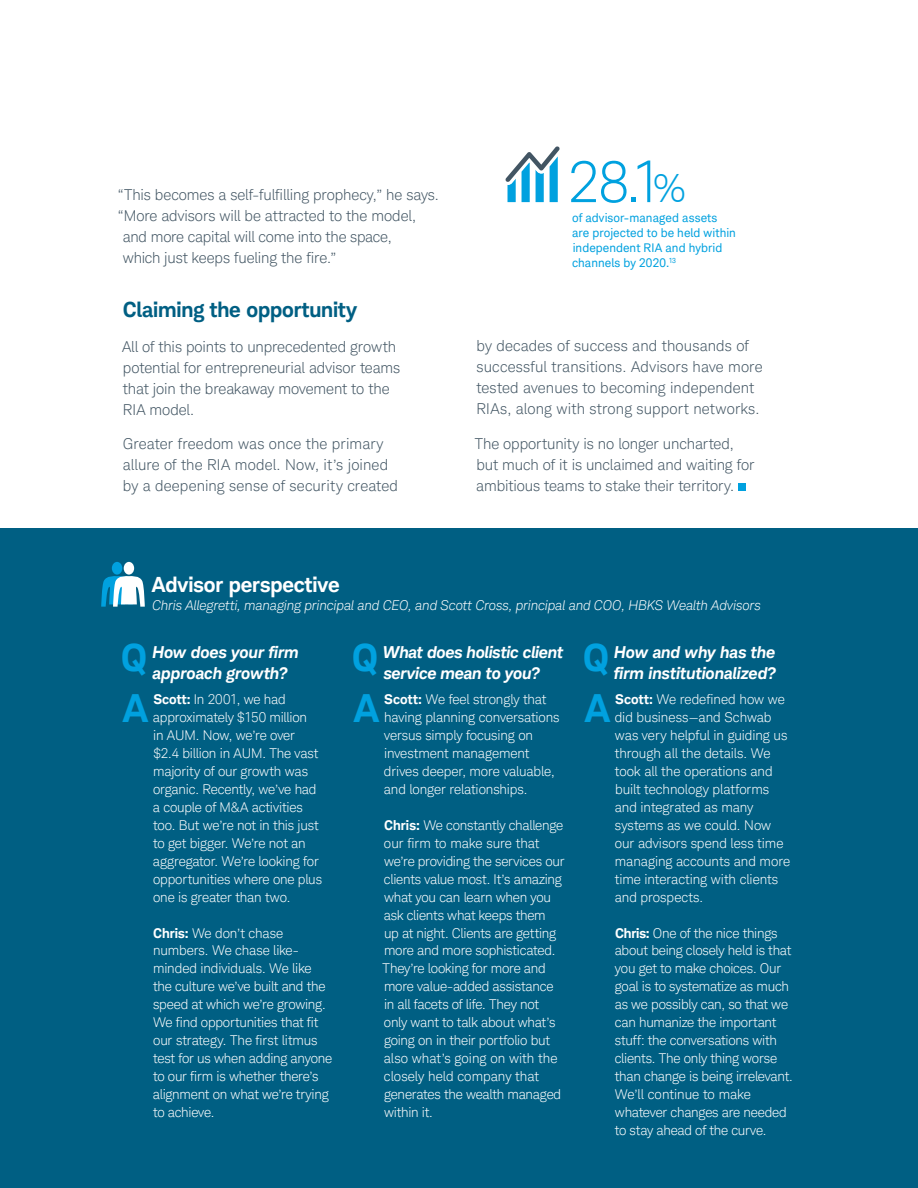
<style>
.page{position:relative;width:918px;height:1188px;background:#fff}
.page>*{position:absolute;margin:0;border:0;box-sizing:border-box;transform-origin:0 0}
.t1{font:300 57px "Charles Modern";color:#00a1df}
.t2{font:700 38.85px "Charles Modern";color:#00a1df}
.t3{font:700 37.65px "Charles Modern";color:#00a1df}
.t4{font:700 21px "Charles Modern";letter-spacing:-.005em;color:#005f83}
.t5{font:700 21px "Charles Modern";letter-spacing:-.005em;color:#fff}
.t6{font:italic 700 16.5px/21px "Charles Modern";letter-spacing:-.005em;color:#fff}
.t7{font:300 15px/21px "Charles Modern";color:#425563}
.t8{font:300 13.5px/18px "Charles Modern";letter-spacing:-.01em;color:#fff}
.t9{font:italic 300 13.5px "Charles Modern";letter-spacing:-.005em;color:#fff}
.t10{font:12px/15px "Charles Modern";letter-spacing:.01em;color:#00a1df}
.s1{font-size:39px}
.s2{font-weight:700}
</style>
<div class="page">
<div style="left:738px;top:483px;width:8px;height:8px;background:#00a1df"></div>
<svg style="left:506px;top:146px;width:54px;height:56px"></svg>
<div style="left:0;top:528px;width:918px;height:660px;background:#005f83"></div>
<div style="left:112px;top:562px;width:10px;height:13px;background:#00a1df;border-radius:50%"></div>
<svg style="left:101px;top:576px;width:44px;height:31px"></svg>
<div style="left:124px;top:562px;width:10px;height:13px;background:#fff;border-radius:50%"></div>
<p class="t7" style="left:118px;top:184px;width:323px">“This becomes a self-fulfilling prophecy,” he says.</p>
<p class="t7" style="left:118px;top:205px;width:300px">“More advisors will be attracted to the model,</p>
<p class="t7" style="left:123px;top:226px;width:271px">and more capital will come into the space,</p>
<p class="t7" style="left:123px;top:247px;width:215px">which just keeps fueling the fire.”</p>
<h3 class="t4" style="left:123px;top:297px;width:236px">Claiming the opportunity</h3>
<p class="t7" style="left:122px;top:336px;width:280px">All of this points to unprecedented growth potential for entrepreneurial advisor teams that join the breakaway movement to the RIA model.</p>
<p class="t7" style="left:123px;top:433px;width:277px">Greater freedom was once the primary allure of the RIA model. Now, it’s joined by a deepening sense of security created</p>
<h1 class="t1" style="left:568px;top:149px;width:120px">28.1<span class="s1">%</span></h1>
<p class="t10" style="left:572px;top:210px;width:165px">of advisor-managed assets are projected to be held within independent RIA and hybrid channels by 2020.<sup>13</sup></p>
<p class="t7" style="left:476px;top:335px;width:288px">by decades of success and thousands of successful transitions. Advisors have more tested avenues to becoming independent RIAs, along with strong support networks.</p>
<p class="t7" style="left:475px;top:433px;width:281px">The opportunity is no longer uncharted, but much of it is unclaimed and waiting for ambitious teams to stake their territory.</p>
<h3 class="t5" style="left:152px;top:572px;width:189px">Advisor perspective</h3>
<p class="t9" style="left:152px;top:597px;width:610px">Chris Allegretti, managing principal and CEO, and Scott Cross, principal and COO, HBKS Wealth Advisors</p>
<h3 class="t3" style="left:121px;top:635px;width:28px">Q</h3>
<p class="t6" style="left:152px;top:641px;width:148px">How does your firm approach growth?</p>
<h2 class="t2" style="left:123px;top:684px;width:27px">A</h2>
<p class="t8" style="left:153px;top:690px;width:171px"><span class="s2">Scott:</span> In 2001, we had approximately $150 million<br>in AUM. Now, we’re over $2.4 billion in AUM. The vast majority of our growth was organic. Recently, we’ve had a couple of M&amp;A activities too. But we’re not in this just to get bigger. We’re not an aggregator. We’re looking for opportunities where one plus one is greater than two.</p>
<p class="t8" style="left:153px;top:924px;width:181px"><span class="s2">Chris:</span> We don’t chase numbers. We chase like&shy;minded individuals. We like the culture we’ve built and the speed at which we’re growing.<br>We find opportunities that fit our strategy. The first litmus test for us when adding anyone to our firm is whether there’s alignment on what we’re trying to achieve.</p>
<h3 class="t3" style="left:352px;top:635px;width:28px">Q</h3>
<p class="t6" style="left:383px;top:641px;width:182px">What does holistic client service mean to you?</p>
<h2 class="t2" style="left:354px;top:684px;width:27px">A</h2>
<p class="t8" style="left:384px;top:690px;width:177px"><span class="s2">Scott:</span> We feel strongly that having planning conversations versus simply focusing on investment management drives deeper, more valuable, and longer relationships.</p>
<p class="t8" style="left:383px;top:816px;width:183px"><span class="s2">Chris:</span> We constantly challenge our firm to make sure that we’re providing the services our clients value most. It’s amazing what you can learn when you ask clients what keeps them<br>up at night. Clients are getting more and more sophisticated.<br>They’re looking for more and more value-added assistance in all facets of life. They not<br>only want to talk about what’s going on in their portfolio but also what’s going on with the closely held company that generates the wealth managed within it.</p>
<h3 class="t3" style="left:583px;top:635px;width:28px">Q</h3>
<p class="t6" style="left:614px;top:641px;width:164px">How and why has the firm institutionalized?</p>
<h2 class="t2" style="left:585px;top:684px;width:27px">A</h2>
<p class="t8" style="left:615px;top:690px;width:177px"><span class="s2">Scott:</span> We redefined how we did business—and Schwab was very helpful in guiding us through all the details. We took all the operations and built technology platforms and integrated as many systems as we could. Now our advisors spend less time managing accounts and more time interacting with clients and prospects.</p>
<p class="t8" style="left:615px;top:924px;width:180px"><span class="s2">Chris:</span> One of the nice things about being closely held is that you get to make choices. Our goal is to systematize as much as we possibly can, so that we can humanize the important stuff: the conversations with clients. The only thing worse than change is being irrelevant.<br>We’ll continue to make whatever changes are needed to stay ahead of the curve.</p>
</div>
